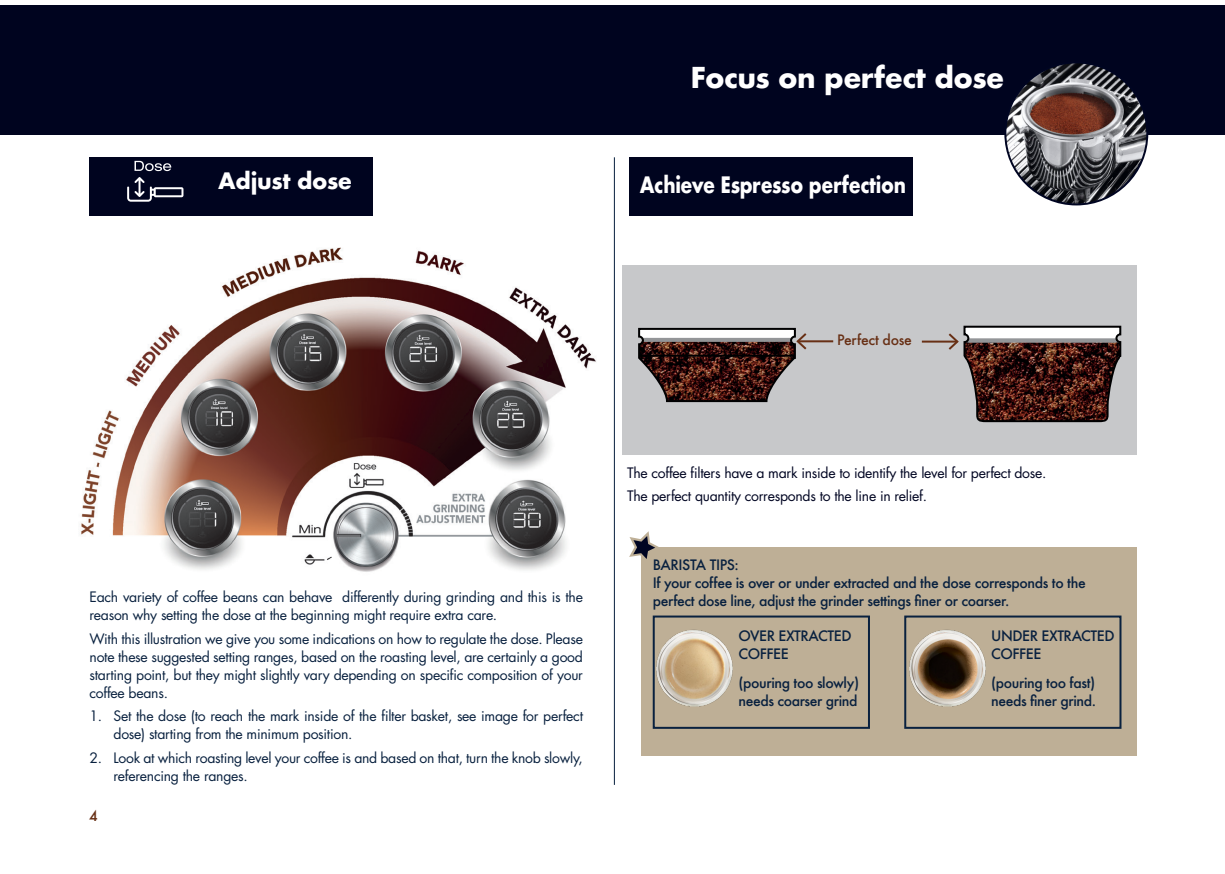
<style>
.page{position:relative;width:1225px;height:874px;background:#fff}
.page>*{position:absolute;margin:0;border:0;box-sizing:border-box;transform-origin:0 0}
.BARISTA_2A{font:700 28px "Futura";letter-spacing:-.02em;color:#fff}
.BARISTA_2A-2{font:700 22px "Futura";letter-spacing:-.02em;color:#fff;scale:.84 1}
.BARISTA_2A-3{font:700 22px "Futura";letter-spacing:-.02em;color:#fff}
.BARISTA_2A-4{font:14px/18px "Futura Std";letter-spacing:-.02em;color:#09213f}
.BARISTA_2{font:500 14px/18px "Futura";letter-spacing:-.03em;color:#09213f}
.BARISTA_2A-5{font:14px "Futura Std";letter-spacing:-.02em;color:#000522}
.BARISTA_2A-6{font:500 14px "Futura";letter-spacing:-.02em;color:#683015}
</style>
<div class="page">
<div style="left:0;top:6px;width:1225px;height:129px;background:#00041f"></div>
<img style="left:1005px;top:62px;width:142px;height:142px;border-radius:71px">
<div style="left:90px;top:157px;width:283px;height:59px;background:#00041f"></div>
<div style="left:629px;top:157px;width:283px;height:59px;background:#00041f"></div>
<svg style="left:134px;top:161px;width:37px;height:10px"></svg>
<svg style="left:127px;top:177px;width:56px;height:24px"></svg>
<img style="left:81px;top:234px;width:533px;height:347px">
<hr style="left:614px;top:157px;width:1px;height:627px;background:#061f3d">
<div style="left:622px;top:265px;width:514px;height:190px;background:#c7c8ca"></div>
<hr style="left:797px;top:340px;width:36px;height:2px;background:#683015">
<svg style="left:638px;top:327px;width:170px;height:76px"></svg>
<hr style="left:922px;top:340px;width:35px;height:2px;background:#683015">
<svg style="left:946px;top:325px;width:176px;height:98px"></svg>
<div style="left:641px;top:547px;width:495px;height:208px;background:#beaf96"></div>
<img style="left:867px;top:629px;width:160px;height:100px">
<img style="left:614px;top:588px;width:161px;height:160px">
<div style="left:653px;top:615px;width:217px;height:113px;border:2px solid #09213f"></div>
<div style="left:904px;top:615px;width:217px;height:113px;border:2px solid #09213f"></div>
<svg style="left:629px;top:531px;width:30px;height:28px"></svg>
<p class="BARISTA_2A" style="left:690px;top:57px;width:315px">Focus on perfect dose</p>
<p class="BARISTA_2A-3" style="left:218px;top:164px;width:135px">Adjust dose</p>
<p class="BARISTA_2A-2" style="left:640px;top:169px;width:318px">Achieve Espresso perfection</p>
<p class="BARISTA_2A-6" style="left:837px;top:330px;width:76px">Perfect dose</p>
<p class="BARISTA_2A-4" style="left:90px;top:587px;width:495px">Each variety of coffee beans can behave differently during grinding and this is the reason why setting the dose at the beginning might require extra care.</p>
<p class="BARISTA_2A-4" style="left:90px;top:629px;width:495px;text-align:justify">With this illustration we give you some indications on how to regulate the dose. Please note these suggested setting ranges, based on the roasting level, are certainly a good starting point, but they might slightly vary depending on specific composition of your coffee beans.</p>
<p class="BARISTA_2A-4" style="left:114px;top:707px;width:471px;text-indent:-24px">1. Set the dose (to reach the mark inside of the filter basket, see image for perfect dose) starting from the minimum position.</p>
<p class="BARISTA_2A-4" style="left:114px;top:748px;width:471px;text-indent:-24px">2. Look at which roasting level your coffee is and based on that, turn the knob slowly, referencing the ranges.</p>
<p class="BARISTA_2A-6" style="left:89px;top:805px;width:10px">4</p>
<p class="BARISTA_2A-5" style="left:627px;top:463px;width:421px">The coffee filters have a mark inside to identify the level for perfect dose.</p>
<p class="BARISTA_2A-5" style="left:627px;top:487px;width:301px">The perfect quantity corresponds to the line in relief.</p>
<p class="BARISTA_2" style="left:653px;top:555px;width:435px">BARISTA TIPS:<br>If your coffee is over or under extracted and the dose corresponds to the perfect dose line, adjust the grinder settings finer or coarser.</p>
<p class="BARISTA_2" style="left:738px;top:626px;width:114px">OVER EXTRACTED<br>COFFEE</p>
<p class="BARISTA_2" style="left:738px;top:673px;width:122px">(pouring too slowly) needs coarser grind</p>
<p class="BARISTA_2" style="left:991px;top:626px;width:125px">UNDER EXTRACTED<br>COFFEE</p>
<p class="BARISTA_2" style="left:991px;top:673px;width:106px">(pouring too fast) needs finer grind.</p>
</div>
